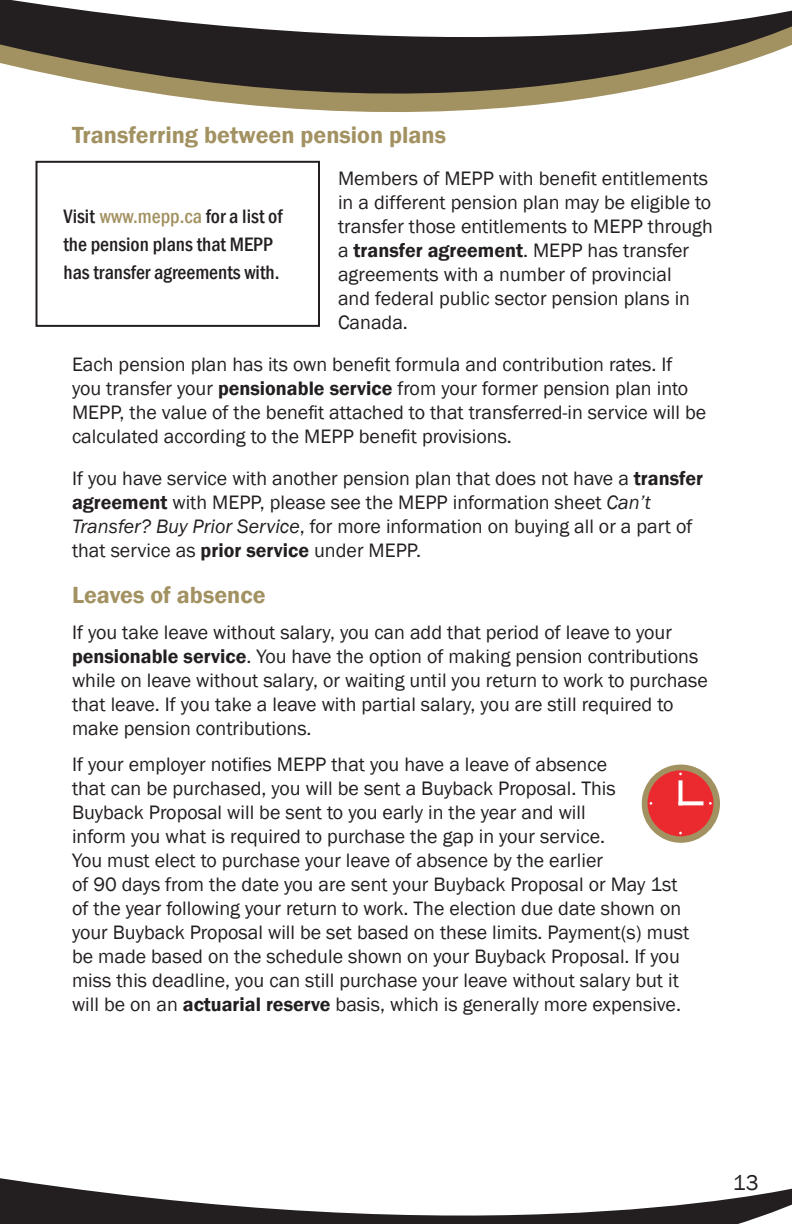
<style>
.page{position:relative;width:792px;height:1224px;background:#fff}
.page>*{position:absolute;margin:0;border:0;box-sizing:border-box;transform-origin:0 0}
.t1{font:600 24px "Franklin Gothic";color:#a29161}
.t2{font:22px "Franklin Gothic";color:#231f20}
.t3{font:20px/24px "Franklin Gothic";color:#231f20}
.t4{font:500 condensed 20px/28px "Franklin Gothic";color:#231f20}
.s1{font-weight:600}
.s2{font-style:italic}
.s3{color:#a29161}
</style>
<div class="page">
<svg style="left:0;top:0;width:792px;height:168px"></svg>
<svg style="left:0;top:1178px;width:792px;height:46px"></svg>
<div style="left:36px;top:161px;width:284px;height:166px;border:2px solid #231f20"></div>
<div style="left:642px;top:765px;width:78px;height:78px;background:#a29161;border-radius:50%"></div>
<div style="left:648px;top:770px;width:66px;height:66px;background:#eb2a2f;border-radius:50%"></div>
<svg style="left:678px;top:780px;width:4px;height:21px"></svg>
<svg style="left:678px;top:801px;width:26px;height:4px"></svg>
<p class="t1" style="left:72px;top:120px;width:376px">Transferring between pension plans</p>
<p class="t3" style="left:338px;top:167px;width:376px">Members of MEPP with benefit entitlements in a different pension plan may be eligible to transfer those entitlements to MEPP through a <span class="s1">transfer agreement</span>. MEPP has transfer agreements with a number of provincial<br>and federal public sector pension plans in Canada.</p>
<p class="t3" style="left:72px;top:353px;width:636px">Each pension plan has its own benefit formula and contribution rates. If you transfer your <span class="s1">pensionable service</span> from your former pension plan into MEPP, the value of the benefit attached to that transferred-in service will be calculated according to the MEPP benefit provisions.</p>
<p class="t3" style="left:72px;top:467px;width:633px">If you have service with another pension plan that does not have a <span class="s1">transfer agreement</span> with MEPP, please see the MEPP information sheet <span class="s2">Can’t Transfer? Buy Prior Service</span>, for more information on buying all or a part of that service as <span class="s1">prior service</span> under MEPP.</p>
<p class="t1" style="left:72px;top:580px;width:195px">Leaves of absence</p>
<p class="t3" style="left:72px;top:621px;width:637px">If you take leave without salary, you can add that period of leave to your <span class="s1">pensionable service</span>. You have the option of making pension contributions while on leave without salary, or waiting until you return to work to purchase that leave. If you take a leave with partial salary, you are still required to make pension contributions.</p>
<p class="t3" style="left:72px;top:753px;width:619px">If your employer notifies MEPP that you have a leave of absence<br>that can be purchased, you will be sent a Buyback Proposal. This Buyback Proposal will be sent to you early in the year and will<br>inform you what is required to purchase the gap in your service.<br>You must elect to purchase your leave of absence by the earlier<br>of 90 days from the date you are sent your Buyback Proposal or May 1st of the year following your return to work. The election due date shown on your Buyback Proposal will be set based on these limits. Payment(s) must be made based on the schedule shown on your Buyback Proposal. If you miss this deadline, you can still purchase your leave without salary but it will be on an <span class="s1">actuarial reserve</span> basis, which is generally more expensive.</p>
<p class="t4" style="left:64px;top:202px;width:221px">Visit <span class="s3">www.mepp.ca</span> for a list of the pension plans that MEPP has transfer agreements with.</p>
<p class="t2" style="left:733px;top:1169px;width:27px">13</p>
</div>
